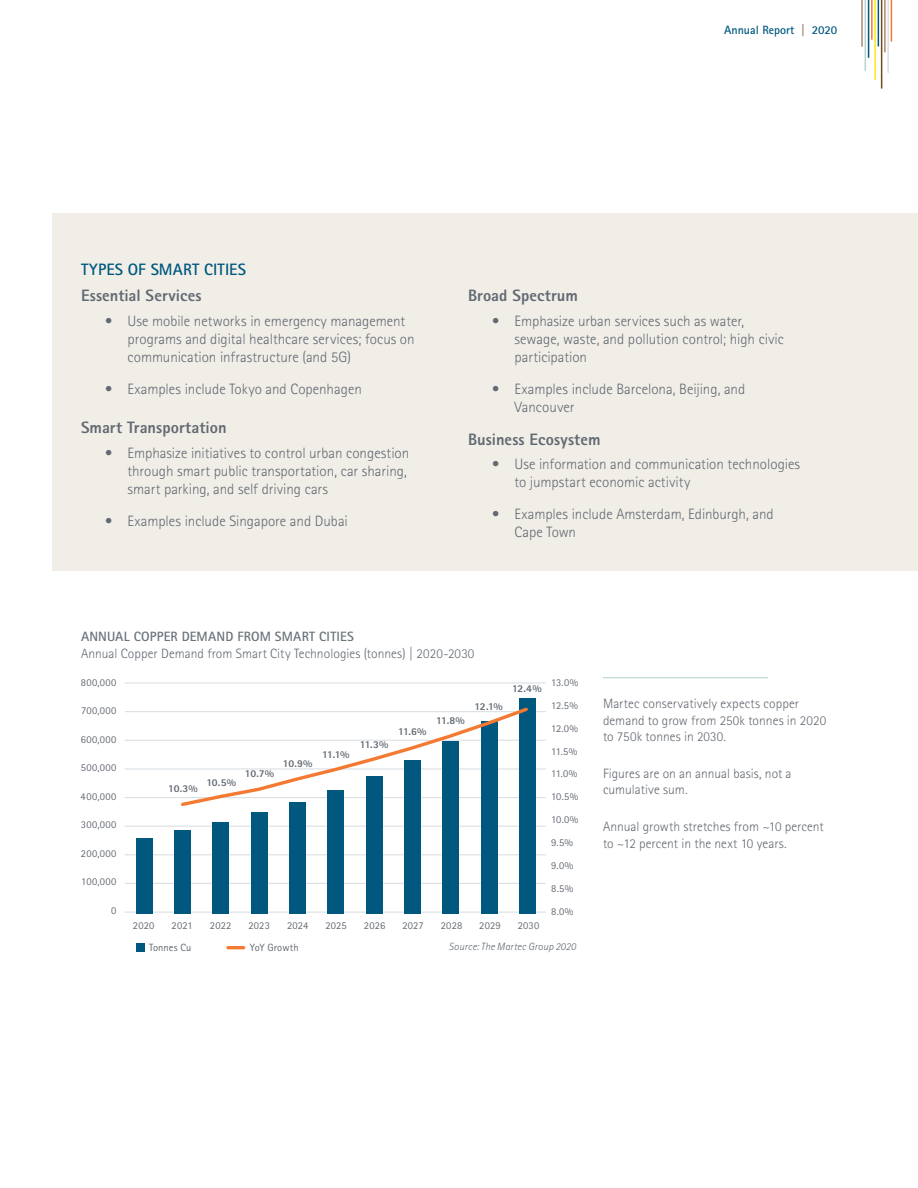
<style>
.page{position:relative;width:918px;height:1188px;background:#fff}
.page>*{position:absolute;margin:0;border:0;box-sizing:border-box;transform-origin:0 0}
.Subhead_2{font:800 16.5px "Rotis Sans Serif Pro";letter-spacing:.005em;color:#626971}
.Subhead_1{font:700 16.5px "Rotis Sans Serif Pro";letter-spacing:.01em;color:#00587e}
.Bulleted_Body{font:300 15px/18px "Rotis Sans Serif Pro";color:#626971}
.Basic_Body{font:300 13.5px/16.5px "Rotis Sans Serif Pro";letter-spacing:.005em;color:#626971}
.Chart_Head{font:700 13.5px "Rotis Sans Serif Pro";letter-spacing:.01em;color:#69747a}
.t1{font:700 12px "Rotis Sans Serif Pro";color:#00587e}
.Basic_Body-2{font:10.5px "Rotis Sans Serif Pro";letter-spacing:.02em;color:#626971}
.Basic_Body-3{font:800 10.5px "Rotis Sans Serif Pro";letter-spacing:-.045em;color:#626971}
.Basic_Body-4{font:italic 300 10.5px "Rotis Sans Serif Pro";letter-spacing:.015em;color:#626971}
.s1{color:#a88b76}
</style>
<div class="page">
<hr style="left:887px;top:0;width:2px;height:73px;background:#dbe0e4">
<hr style="left:874px;top:0;width:2px;height:80px;background:#ffe710">
<hr style="left:865px;top:0;width:1px;height:71px;background:#b7d4d2">
<hr style="left:871px;top:0;width:2px;height:40px;background:#f47932">
<hr style="left:891px;top:0;width:1px;height:42px;background:#f47932">
<hr style="left:884px;top:0;width:2px;height:52px;background:#a88b76">
<hr style="left:861px;top:0;width:2px;height:47px;background:#a88b76">
<hr style="left:881px;top:0;width:1px;height:89px;background:#6e4d1c">
<hr style="left:878px;top:0;width:1px;height:46px;background:#00587e">
<hr style="left:868px;top:0;width:1px;height:58px;background:#00587e">
<div style="left:53px;top:213px;width:865px;height:357px;background:#f1eee8"></div>
<div style="left:136px;top:943px;width:8px;height:8px;background:#00587e"></div>
<hr style="left:603px;top:677px;width:165px;height:1px;background:#b7d4d2">
<hr style="left:125px;top:682px;width:421px;height:2px;background:#dbe0e4">
<hr style="left:125px;top:711px;width:421px;height:1px;background:#dbe0e4">
<hr style="left:125px;top:740px;width:421px;height:1px;background:#dbe0e4">
<hr style="left:125px;top:768px;width:421px;height:2px;background:#dbe0e4">
<hr style="left:125px;top:797px;width:421px;height:1px;background:#dbe0e4">
<hr style="left:125px;top:826px;width:421px;height:1px;background:#dbe0e4">
<hr style="left:125px;top:854px;width:421px;height:1px;background:#dbe0e4">
<hr style="left:125px;top:883px;width:421px;height:1px;background:#dbe0e4">
<hr style="left:125px;top:912px;width:421px;height:1px;background:#dbe0e4">
<div style="left:136px;top:838px;width:16px;height:76px;background:#00587e"></div>
<div style="left:174px;top:831px;width:17px;height:83px;background:#00587e"></div>
<div style="left:213px;top:822px;width:16px;height:92px;background:#00587e"></div>
<div style="left:251px;top:812px;width:16px;height:102px;background:#00587e"></div>
<div style="left:289px;top:802px;width:17px;height:112px;background:#00587e"></div>
<div style="left:328px;top:790px;width:16px;height:124px;background:#00587e"></div>
<div style="left:366px;top:776px;width:16px;height:138px;background:#00587e"></div>
<div style="left:404px;top:760px;width:17px;height:154px;background:#00587e"></div>
<div style="left:443px;top:741px;width:16px;height:173px;background:#00587e"></div>
<div style="left:481px;top:721px;width:16px;height:193px;background:#00587e"></div>
<div style="left:519px;top:698px;width:17px;height:216px;background:#00587e"></div>
<svg style="left:179px;top:707px;width:349px;height:101px"></svg>
<hr style="left:228px;top:946px;width:16px;height:3px;background:#f47932">
<p class="t1" style="left:724px;top:22px;width:115px">Annual Report <span class="s1">|</span> 2020</p>
<p class="Subhead_1" style="left:81px;top:259px;width:166px">TYPES OF SMART CITIES</p>
<p class="Subhead_2" style="left:81px;top:285px;width:122px">Essential Services</p>
<p class="Bulleted_Body" style="left:128px;top:312px;width:289px;text-indent:-22px">• Use mobile networks in emergency management programs and digital healthcare services; focus on communication infrastructure (and 5G)</p>
<p class="Bulleted_Body" style="left:105px;top:380px;width:258px">• Examples include Tokyo and Copenhagen</p>
<p class="Subhead_2" style="left:81px;top:417px;width:147px">Smart Transportation</p>
<p class="Bulleted_Body" style="left:128px;top:444px;width:283px;text-indent:-22px">• Emphasize initiatives to control urban congestion through smart public transportation, car sharing, smart parking, and self driving cars</p>
<p class="Bulleted_Body" style="left:105px;top:512px;width:244px">• Examples include Singapore and Dubai</p>
<p class="Subhead_2" style="left:468px;top:285px;width:111px">Broad Spectrum</p>
<p class="Bulleted_Body" style="left:514px;top:312px;width:271px;text-indent:-22px">• Emphasize urban services such as water, sewage, waste, and pollution control; high civic participation</p>
<p class="Bulleted_Body" style="left:514px;top:380px;width:232px;text-indent:-22px">• Examples include Barcelona, Beijing, and<br>Vancouver</p>
<p class="Subhead_2" style="left:468px;top:428px;width:134px">Business Ecosystem</p>
<p class="Bulleted_Body" style="left:514px;top:456px;width:287px;text-indent:-22px">• Use information and communication technologies to jumpstart economic activity</p>
<p class="Bulleted_Body" style="left:514px;top:505px;width:261px;text-indent:-22px">• Examples include Amsterdam, Edinburgh, and<br>Cape Town</p>
<p class="Chart_Head" style="left:81px;top:628px;width:274px">ANNUAL COPPER DEMAND FROM SMART CITIES</p>
<p class="Basic_Body" style="left:81px;top:645px;width:395px">Annual Copper Demand from Smart City Technologies (tonnes) | 2020-2030</p>
<p class="Basic_Body-2" style="left:81px;top:676px;width:37px">800,000</p>
<p class="Basic_Body-2" style="left:81px;top:705px;width:37px">700,000</p>
<p class="Basic_Body-2" style="left:81px;top:733px;width:37px">600,000</p>
<p class="Basic_Body-2" style="left:81px;top:762px;width:37px">500,000</p>
<p class="Basic_Body-2" style="left:81px;top:790px;width:37px">400,000</p>
<p class="Basic_Body-2" style="left:81px;top:819px;width:37px">300,000</p>
<p class="Basic_Body-2" style="left:81px;top:847px;width:37px">200,000</p>
<p class="Basic_Body-2" style="left:81px;top:876px;width:37px">100,000</p>
<p class="Basic_Body-2" style="left:111px;top:904px;width:7px">0</p>
<p class="Basic_Body-3" style="left:168px;top:782px;width:31px">10.3%</p>
<p class="Basic_Body-3" style="left:206px;top:776px;width:31px">10.5%</p>
<p class="Basic_Body-3" style="left:245px;top:767px;width:31px">10.7%</p>
<p class="Basic_Body-3" style="left:283px;top:756px;width:31px">10.9%</p>
<p class="Basic_Body-3" style="left:322px;top:748px;width:29px">11.1%</p>
<p class="Basic_Body-3" style="left:360px;top:738px;width:30px">11.3%</p>
<p class="Basic_Body-3" style="left:398px;top:725px;width:30px">11.6%</p>
<p class="Basic_Body-3" style="left:436px;top:714px;width:30px">11.8%</p>
<p class="Basic_Body-3" style="left:475px;top:700px;width:30px">12.1%</p>
<p class="Basic_Body-3" style="left:512px;top:682px;width:31px">12.4%</p>
<p class="Basic_Body-2" style="left:133px;top:919px;width:23px">2020</p>
<p class="Basic_Body-2" style="left:172px;top:919px;width:23px">2021</p>
<p class="Basic_Body-2" style="left:210px;top:919px;width:23px">2022</p>
<p class="Basic_Body-2" style="left:248px;top:919px;width:23px">2023</p>
<p class="Basic_Body-2" style="left:287px;top:919px;width:23px">2024</p>
<p class="Basic_Body-2" style="left:325px;top:919px;width:23px">2025</p>
<p class="Basic_Body-2" style="left:364px;top:919px;width:23px">2026</p>
<p class="Basic_Body-2" style="left:402px;top:919px;width:23px">2027</p>
<p class="Basic_Body-2" style="left:441px;top:919px;width:23px">2028</p>
<p class="Basic_Body-2" style="left:479px;top:919px;width:23px">2029</p>
<p class="Basic_Body-2" style="left:518px;top:919px;width:23px">2030</p>
<p class="Basic_Body-2" style="left:551px;top:676px;width:29px">13.0%</p>
<p class="Basic_Body-2" style="left:551px;top:699px;width:28px">12.5%</p>
<p class="Basic_Body-2" style="left:551px;top:722px;width:28px">12.0%</p>
<p class="Basic_Body-2" style="left:551px;top:745px;width:28px">11.5%</p>
<p class="Basic_Body-2" style="left:551px;top:768px;width:28px">11.0%</p>
<p class="Basic_Body-2" style="left:551px;top:791px;width:29px">10.5%</p>
<p class="Basic_Body-2" style="left:551px;top:813px;width:29px">10.0%</p>
<p class="Basic_Body-2" style="left:551px;top:836px;width:23px">9.5%</p>
<p class="Basic_Body-2" style="left:551px;top:859px;width:24px">9.0%</p>
<p class="Basic_Body-2" style="left:551px;top:882px;width:24px">8.5%</p>
<p class="Basic_Body-2" style="left:551px;top:905px;width:24px">8.0%</p>
<p class="Basic_Body-2" style="left:149px;top:941px;width:44px">Tonnes Cu</p>
<p class="Basic_Body-2" style="left:250px;top:941px;width:51px">YoY Growth</p>
<p class="Basic_Body-4" style="left:449px;top:941px;width:129px">Source: The Martec Group 2020</p>
<p class="Basic_Body" style="left:603px;top:696px;width:225px">Martec conservatively expects copper demand to grow from 250k tonnes in 2020 to 750k tonnes in 2030.</p>
<p class="Basic_Body" style="left:603px;top:765px;width:190px">Figures are on an annual basis, not a cumulative sum.</p>
<p class="Basic_Body" style="left:603px;top:819px;width:222px">Annual growth stretches from ~10 percent to ~12 percent in the next 10 years.</p>
</div>
